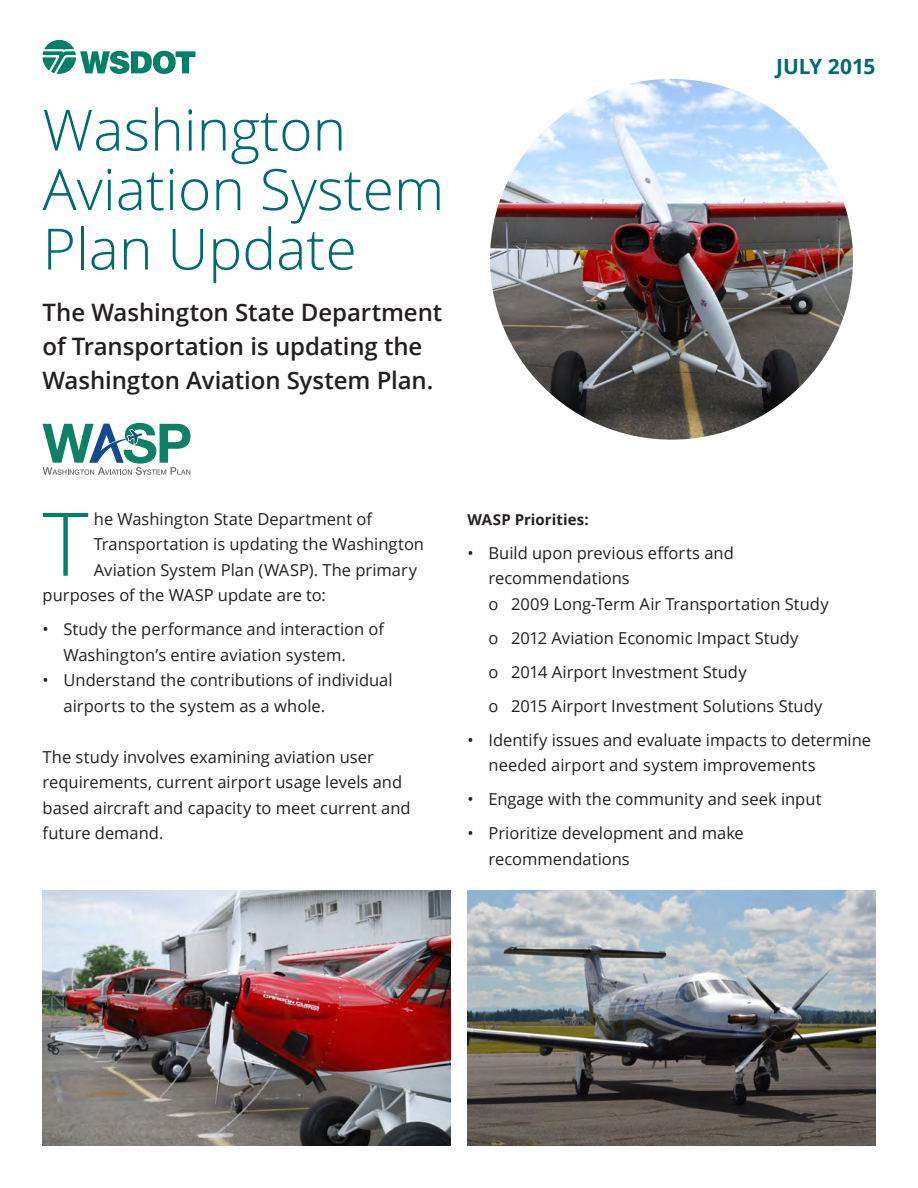
<style>
.page{position:relative;width:918px;height:1188px;background:#fff}
.page>*{position:absolute;margin:0;border:0;box-sizing:border-box;transform-origin:0 0}
.Paragraph_Body_Style{font:300 88.05px "Open Sans";color:#008066}
.Document_Title_Style{font:300 57px/59.6px "Open Sans";color:#006b6e}
.Paragraph_Body_Style-2{font:600 24px/34px "Open Sans";letter-spacing:-.005em;color:#231f20}
.Paragraph_Body_Style-3{font:700 21px "Open Sans";letter-spacing:-.005em;color:#006b6e}
.Paragraph_Body_Style-4{font:16.5px/25.5px "Open Sans";color:#231f20}
.Paragraph_Header{font:700 15px "Open Sans";letter-spacing:.005em;color:#231f20}
</style>
<div class="page">
<svg style="left:43px;top:40px;width:152px;height:34px"></svg>
<img style="left:490px;top:79px;width:363px;height:361px">
<svg style="left:43px;top:423px;width:148px;height:52px"></svg>
<img style="left:43px;top:890px;width:407px;height:255px">
<img style="left:468px;top:890px;width:407px;height:255px">
<p class="Document_Title_Style" style="left:43px;top:99px;width:305px">Washington</p>
<p class="Document_Title_Style" style="left:43px;top:158px;width:403px">Aviation System<br>Plan Update</p>
<p class="Paragraph_Body_Style-2" style="left:43px;top:294px;width:401px">The Washington State Department of Transportation is updating the<br>Washington Aviation System Plan.</p>
<p class="Paragraph_Body_Style-3" style="left:776px;top:52px;width:101px">JULY 2015</p>
<p class="Paragraph_Body_Style" style="left:43px;top:483px;width:48px">T</p>
<p class="Paragraph_Body_Style-4" style="left:94px;top:506px;width:280px">he Washington State Department of</p>
<p class="Paragraph_Body_Style-4" style="left:94px;top:531px;width:332px">Transportation is updating the Washington</p>
<p class="Paragraph_Body_Style-4" style="left:94px;top:557px;width:325px">Aviation System Plan (WASP). The primary</p>
<p class="Paragraph_Body_Style-4" style="left:43px;top:582px;width:285px">purposes of the WASP update are to:</p>
<p class="Paragraph_Body_Style-4" style="left:64px;top:616px;width:322px;text-indent:-21px">• Study the performance and interaction of<br>Washington’s entire aviation system.</p>
<p class="Paragraph_Body_Style-4" style="left:64px;top:667px;width:331px;text-indent:-21px">• Understand the contributions of individual airports to the system as a whole.</p>
<p class="Paragraph_Body_Style-4" style="left:43px;top:744px;width:370px">The study involves examining aviation user requirements, current airport usage levels and based aircraft and capacity to meet current and future demand.</p>
<p class="Paragraph_Header" style="left:468px;top:509px;width:123px">WASP Priorities:</p>
<p class="Paragraph_Body_Style-4" style="left:489px;top:540px;width:247px;text-indent:-21px">• Build upon previous efforts and recommendations</p>
<p class="Paragraph_Body_Style-4" style="left:489px;top:591px;width:342px">o 2009 Long-Term Air Transportation Study</p>
<p class="Paragraph_Body_Style-4" style="left:489px;top:625px;width:312px">o 2012 Aviation Economic Impact Study</p>
<p class="Paragraph_Body_Style-4" style="left:489px;top:659px;width:260px">o 2014 Airport Investment Study</p>
<p class="Paragraph_Body_Style-4" style="left:489px;top:693px;width:336px">o 2015 Airport Investment Solutions Study</p>
<p class="Paragraph_Body_Style-4" style="left:489px;top:727px;width:384px;text-indent:-21px">• Identify issues and evaluate impacts to determine needed airport and system improvements</p>
<p class="Paragraph_Body_Style-4" style="left:468px;top:786px;width:356px">• Engage with the community and seek input</p>
<p class="Paragraph_Body_Style-4" style="left:489px;top:820px;width:257px;text-indent:-21px">• Prioritize development and make recommendations</p>
</div>
